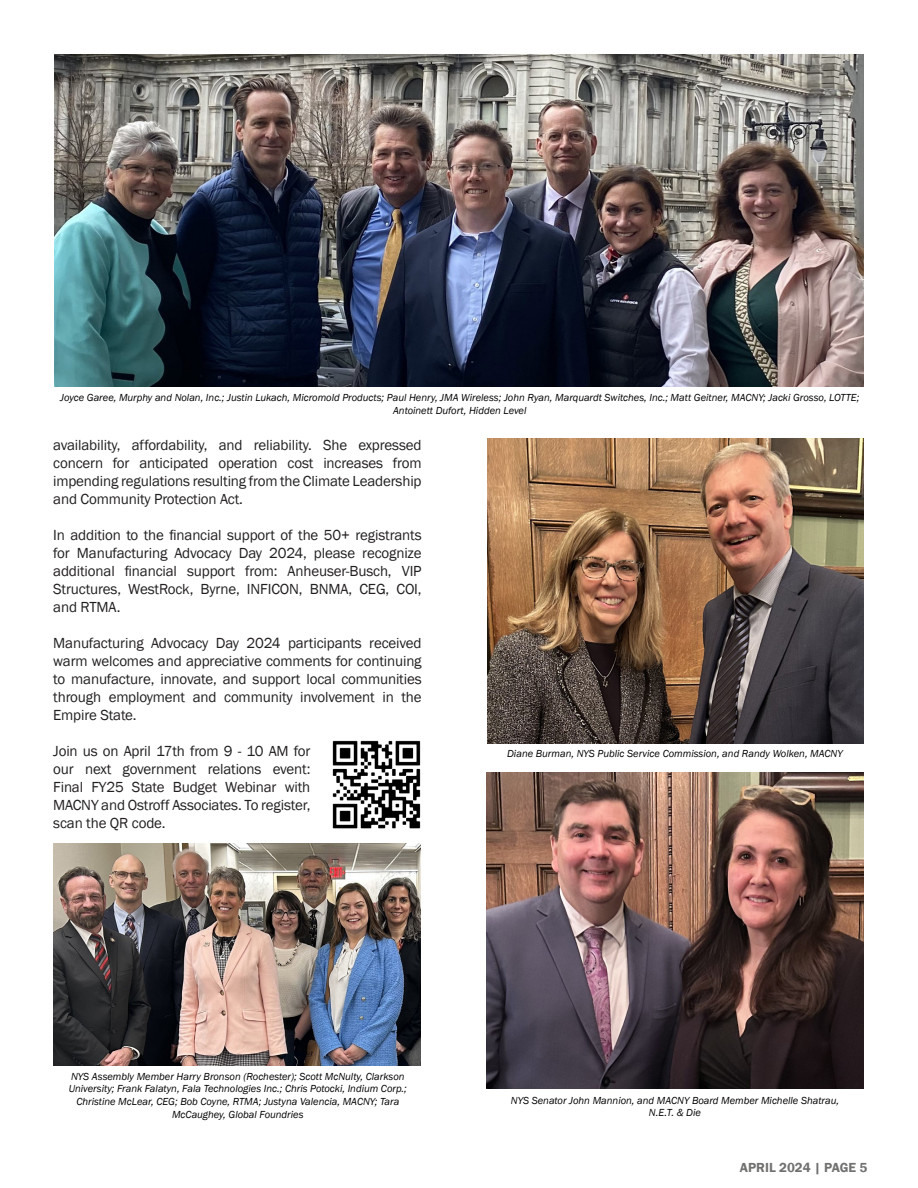
<style>
.page{position:relative;width:918px;height:1188px;background:#fff}
.page>*{position:absolute;margin:0;border:0;box-sizing:border-box;transform-origin:0 0}
.t1{font:15px/18px "Franklin Gothic";letter-spacing:-.01em;color:#231f20;text-align:justify}
.t2{font:600 13.5px "Franklin Gothic";color:#727170}
.t3{font:italic 10.5px/12.6px "Franklin Gothic";color:#000;text-align:center}
</style>
<div class="page">
<img style="left:54px;top:54px;width:810px;height:332px">
<img style="left:53px;top:843px;width:368px;height:223px">
<img style="left:487px;top:438px;width:377px;height:306px">
<img style="left:487px;top:772px;width:376px;height:317px">
<img style="left:332px;top:740px;width:89px;height:89px">
<p class="t3" style="left:60px;top:391px;width:801px">Joyce Garee, Murphy and Nolan, Inc.; Justin Lukach, Micromold Products; Paul Henry, JMA Wireless; John Ryan, Marquardt Switches, Inc.; Matt Geitner, MACNY; Jacki Grosso, LOTTE;<br>Antoinett Dufort, Hidden Level</p>
<p class="t1" style="left:53px;top:436px;width:370px">availability, affordability, and reliability. She expressed concern for anticipated operation cost increases from impending regulations resulting from the Climate Leadership and Community Protection Act.</p>
<p class="t1" style="left:53px;top:526px;width:370px">In addition to the financial support of the 50+ registrants for Manufacturing Advocacy Day 2024, please recognize additional financial support from: Anheuser-Busch, VIP Structures, WestRock, Byrne, INFICON, BNMA, CEG, COI, and RTMA.</p>
<p class="t1" style="left:53px;top:634px;width:370px">Manufacturing Advocacy Day 2024 participants received warm welcomes and appreciative comments for continuing to manufacture, innovate, and support local communities through employment and community involvement in the Empire State.</p>
<p class="t1" style="left:53px;top:742px;width:259px">Join us on April 17th from 9 - 10 AM for our next government relations event:<br>Final FY25 State Budget Webinar with MACNY and Ostroff Associates. To register, scan the QR code.</p>
<p class="t3" style="left:507px;top:748px;width:337px">Diane Burman, NYS Public Service Commission, and Randy Wolken, MACNY</p>
<p class="t3" style="left:69px;top:1070px;width:340px">NYS Assembly Member Harry Bronson (Rochester); Scott McNulty, Clarkson University; Frank Falatyn, Fala Technologies Inc.; Chris Potocki, Indium Corp.; Christine McLear, CEG; Bob Coyne, RTMA; Justyna Valencia, MACNY; Tara McCaughey, Global Foundries</p>
<p class="t3" style="left:511px;top:1094px;width:330px">NYS Senator John Mannion, and MACNY Board Member Michelle Shatrau,<br>N.E.T. &amp; Die</p>
<p class="t2" style="left:740px;top:1159px;width:129px">APRIL 2024 | PAGE 5</p>
</div>
